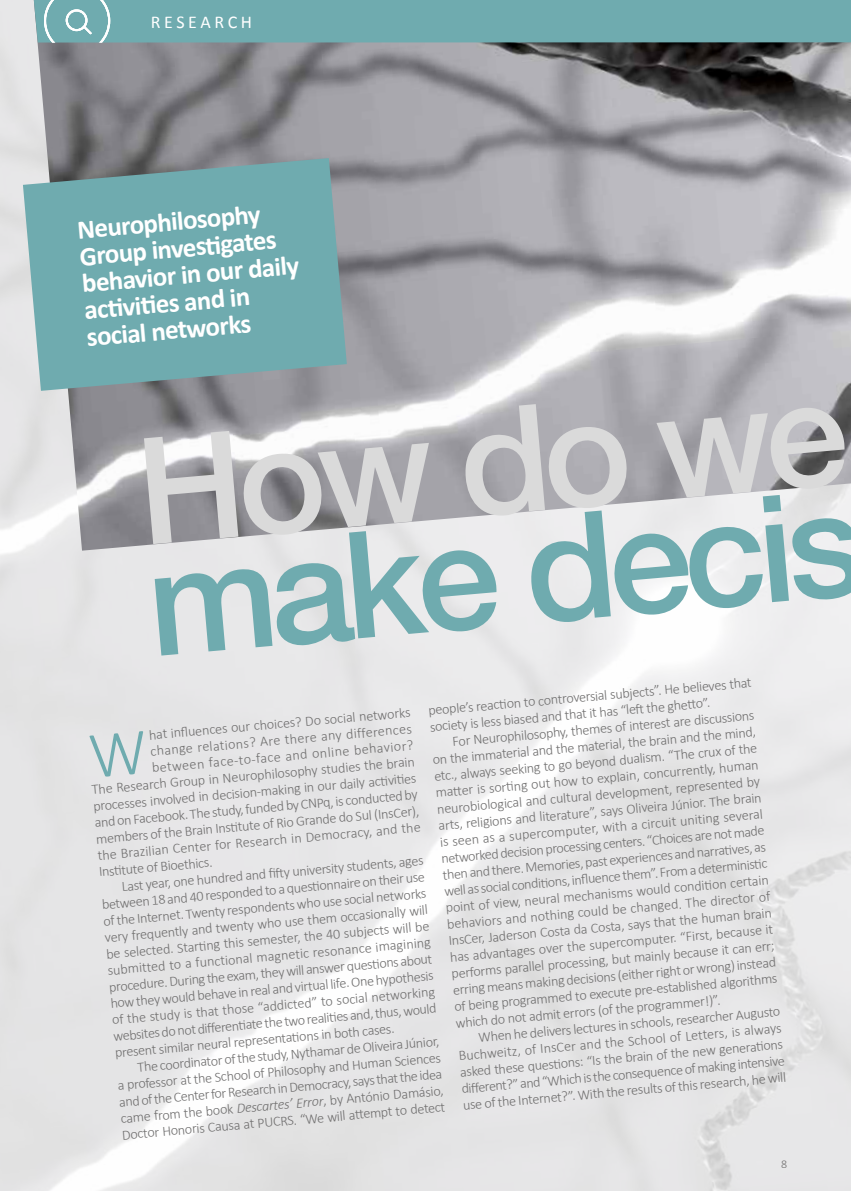
<style>
.page{position:relative;width:851px;height:1191px;background:#fff}
.page>*{position:absolute;margin:0;border:0;box-sizing:border-box;transform-origin:0 0}
.t1{font:500 148.65px "Helvetica Neue";color:#6fabaf}
.t2{font:500 148.65px "Helvetica Neue";color:#dadada}
.t3{font:700 27px/27px "Calibri";color:#fff}
.t4{font:18px "Calibri";letter-spacing:.2em;color:#fff}
.t5{font:300 14.25px/16.5px "Calibri";color:#706f6f;text-align:justify}
.t6{font:300 12px "Calibri";color:#706f6f}
.s1{font-style:italic}
</style>
<div class="page">
<img style="left:34px;top:43px;width:816px;height:507px">
<div style="left:34px;top:0;width:816px;height:43px;background:#6fabaf"></div>
<img style="left:66px;top:9px;width:26px;height:25px">
<svg style="left:23px;top:158px;width:324px;height:233px;background:#77aaae"></svg>
<div style="left:89px;top:730px;width:58px;height:47px;background:#e6e6e7"></div>
<p class="t4" style="left:151px;top:11px;width:103px">RESEARCH</p>
<h2 class="t3" style="left:76px;top:215px;width:219px;rotate:-5deg">Neurophilosophy<br>Group investi gates behavior in our daily acti viti es and in social networks</h2>
<h1 class="t2" style="left:130px;top:404px;width:713px;rotate:-5deg">How do we</h1>
<h1 class="t1" style="left:140px;top:515px;width:719px;rotate:-5deg">make decis</h1>
<p class="t5" style="left:427px;top:702px;width:326px;rotate:-5deg">people’s reacti on to controversial subjects”. He believes that society is less biased and that it has “left the ghett o”.</p>
<p class="t5" style="left:148px;top:726px;width:264px;rotate:-5deg">hat infl uences our choices? Do social networks</p>
<p class="t5" style="left:430px;top:735px;width:326px;text-indent:21px;rotate:-5deg">For Neurophilosophy, themes of interest are discussions on the immaterial and the material, the brain and the mind, etc., always seeking to go beyond dualism. “The crux of the matt er is sorti ng out how to explain, concurrently, human neurobiological and cultural development, represented by arts, religions and literature”, says Oliveira Júnior. The brain is seen as a supercomputer, with a circuit uniting several networked decision processing centers. “Choices are not made then and there. Memories, past experiences and narrati ves, as well as social conditi ons, infl uence them”. From a deterministi c point of view, neural mechanisms would conditi on certain behaviors and nothing could be changed. The director of InsCer, Jaderson Costa da Costa, says that the human brain has advantages over the supercomputer. “First, because it performs parallel processing, but mainly because it can err; erring means making decisions (either right or wrong) instead of being programmed to execute pre-established algorithms which do not admit errors (of the programmer!)”.</p>
<p class="t5" style="left:150px;top:743px;width:264px;rotate:-5deg">change relations? Are there any differences</p>
<p class="t5" style="left:151px;top:759px;width:264px;rotate:-5deg">between face-to-face and online behavior?</p>
<p class="t5" style="left:91px;top:781px;width:325px;rotate:-5deg">The Research Group in Neurophilosophy studies the brain</p>
<p class="t5" style="left:93px;top:797px;width:325px;rotate:-5deg">processes involved in decision-making in our daily acti viti es</p>
<p class="t5" style="left:94px;top:814px;width:325px;rotate:-5deg">and on Facebook. The study, funded by CNPq, is conducted by</p>
<p class="t5" style="left:95px;top:830px;width:325px;rotate:-5deg">members of the Brain Insti tute of Rio Grande do Sul (InsCer),</p>
<p class="t5" style="left:97px;top:847px;width:325px;rotate:-5deg">the Brazilian Center for Research in Democracy, and the</p>
<p class="t5" style="left:98px;top:863px;width:115px;rotate:-5deg">Insti tute of Bioethics.</p>
<p class="t5" style="left:121px;top:878px;width:304px;rotate:-5deg">Last year, one hundred and fi ft y university students, ages</p>
<p class="t5" style="left:101px;top:896px;width:325px;rotate:-5deg">between 18 and 40 responded to a questi onnaire on their use</p>
<p class="t5" style="left:103px;top:912px;width:326px;rotate:-5deg">of the Internet. Twenty respondents who use social networks</p>
<p class="t5" style="left:104px;top:929px;width:326px;rotate:-5deg">very frequently and twenty who use them occasionally will</p>
<p class="t5" style="left:105px;top:945px;width:326px;rotate:-5deg">be selected. Starti ng this semester, the 40 subjects will be</p>
<p class="t5" style="left:107px;top:962px;width:326px;rotate:-5deg">submitted to a functional magnetic resonance imagining</p>
<p class="t5" style="left:108px;top:978px;width:326px;rotate:-5deg">procedure. During the exam, they will answer questi ons about</p>
<p class="t5" style="left:110px;top:995px;width:326px;rotate:-5deg">how they would behave in real and virtual life. One hypothesis</p>
<p class="t5" style="left:111px;top:1011px;width:326px;rotate:-5deg">of the study is that those “addicted” to social networking</p>
<p class="t5" style="left:113px;top:1027px;width:325px;rotate:-5deg">websites do not diff erenti ate the two realiti es and, thus, would</p>
<p class="t5" style="left:456px;top:1031px;width:326px;text-indent:21px;rotate:-5deg">When he delivers lectures in schools, researcher Augusto Buchweitz, of InsCer and the School of Letters, is always asked these questi ons: “Is the brain of the new generati ons diff erent?” and “Which is the consequence of making intensive use of the Internet?”. With the results of this research, he will</p>
<p class="t5" style="left:114px;top:1044px;width:282px;rotate:-5deg">present similar neural representati ons in both cases.</p>
<p class="t5" style="left:137px;top:1059px;width:304px;rotate:-5deg">The coordinator of the study, Nythamar de Oliveira Júnior,</p>
<p class="t5" style="left:117px;top:1077px;width:325px;rotate:-5deg">a professor at the School of Philosophy and Human Sciences</p>
<p class="t5" style="left:118px;top:1093px;width:325px;rotate:-5deg">and of the Center for Research in Democracy, says that the idea</p>
<p class="t5" style="left:120px;top:1110px;width:326px;rotate:-5deg">came from the book <span class="s1">Descartes’ Error</span>, by António Damásio,</p>
<p class="t5" style="left:121px;top:1126px;width:326px;rotate:-5deg">Doctor Honoris Causa at PUCRS. “We will att empt to detect</p>
<p class="t6" style="left:781px;top:1156px;width:8px">8</p>
</div>
